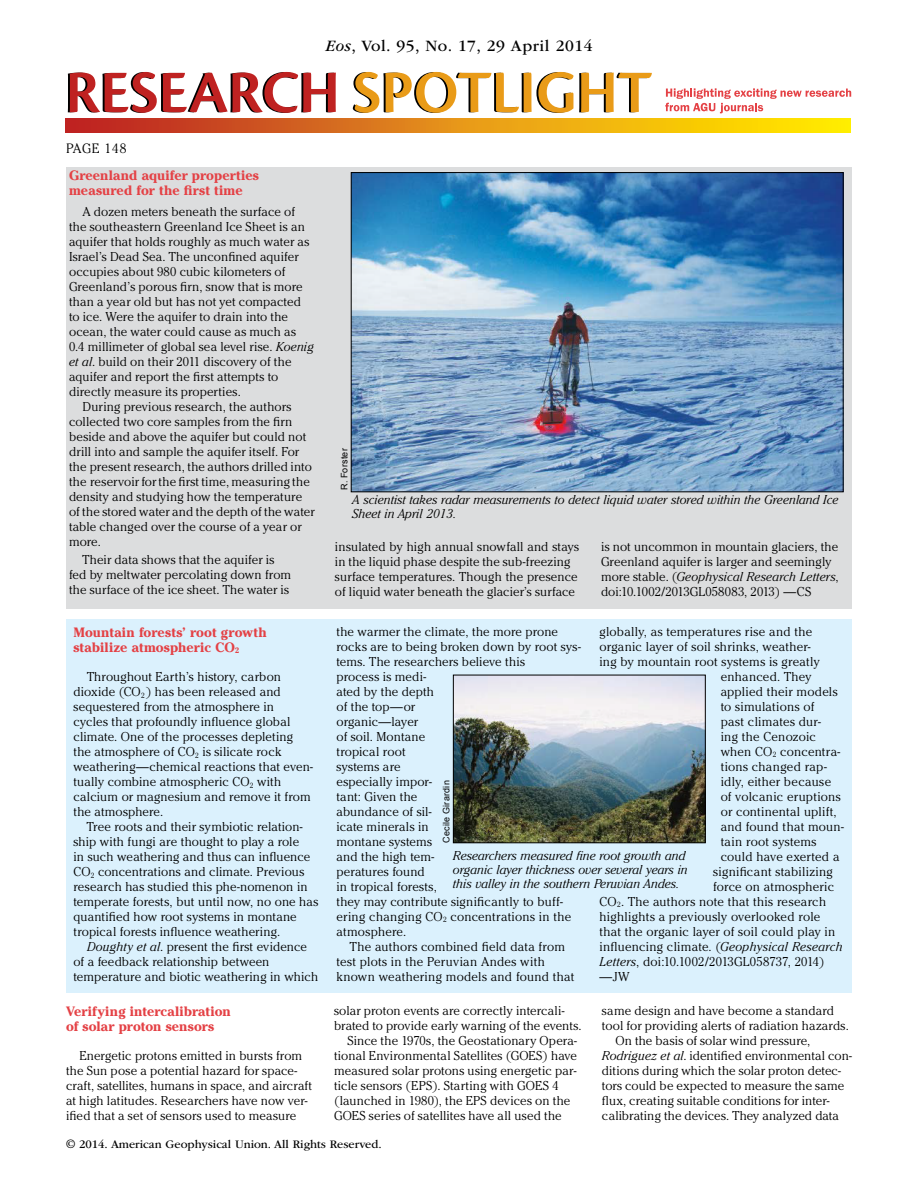
<style>
.page{position:relative;width:918px;height:1188px;background:#fff}
.page>*{position:absolute;margin:0;border:0;box-sizing:border-box;transform-origin:0 0}
.t1{font:16.5px "ITC Garamond Std";letter-spacing:.03em;color:#000}
.t2{font:700 13.5px/15px "Cheltenham Std";letter-spacing:.01em;color:#e44145}
.t3{font:300 13.5px "Cheltenham Std";letter-spacing:.065em;color:#000}
.t4{font:300 12.75px/15px "Cheltenham Std";letter-spacing:.01em;color:#000}
.t5{font:italic 300 12.75px/14.2px "Cheltenham Std";color:#000}
.t6{font:300 12.75px "Cheltenham Std";letter-spacing:.03em;color:#000}
.t7{font:12px "ITC Garamond Std";color:#000}
.t8{font:9px "Arial";letter-spacing:.025em;color:#000}
.s1{font-style:italic}
</style>
<div class="page">
<svg style="left:68px;top:72px;width:268px;height:41px"></svg>
<svg style="left:353px;top:72px;width:299px;height:41px"></svg>
<svg style="left:66px;top:119px;width:784px;height:13px;background:#e28c14"></svg>
<svg style="left:665px;top:88px;width:186px;height:25px"></svg>
<div style="left:66px;top:167px;width:786px;height:442px;background:#dcddde"></div>
<img style="left:353px;top:174px;width:489px;height:316px">
<div style="left:351px;top:172px;width:493px;height:320px;border:1px solid #000"></div>
<div style="left:66px;top:620px;width:786px;height:373px;background:#dbf1fd"></div>
<img style="left:455px;top:677px;width:249px;height:164px">
<div style="left:453px;top:675px;width:253px;height:168px;border:1px solid #000"></div>
<p class="t1" style="left:325px;top:39px;width:269px"><span class="s1">Eos</span>, Vol. 95, No. 17, 29 April 2014</p>
<p class="t3" style="left:66px;top:143px;width:62px">PAGE 148</p>
<p class="t2" style="left:69px;top:169px;width:191px">Greenland aquifer properties measured for the first time</p>
<p class="t4" style="left:82px;top:205px;width:214px">A dozen meters beneath the surface of</p>
<p class="t4" style="left:69px;top:220px;width:237px">the southeastern Greenland Ice Sheet is an</p>
<p class="t4" style="left:69px;top:235px;width:242px">aquifer that holds roughly as much water as</p>
<p class="t4" style="left:69px;top:250px;width:231px">Israel’s Dead Sea. The unconfined aquifer</p>
<p class="t4" style="left:69px;top:265px;width:218px">occupies about 980 cubic kilometers of</p>
<p class="t4" style="left:69px;top:280px;width:235px">Greenland’s porous firn, snow that is more</p>
<p class="t4" style="left:69px;top:295px;width:234px">than a year old but has not yet compacted</p>
<p class="t4" style="left:69px;top:310px;width:221px">to ice. Were the aquifer to drain into the</p>
<p class="t4" style="left:69px;top:325px;width:229px">ocean, the water could cause as much as</p>
<p class="t4" style="left:69px;top:340px;width:247px">0.4 millimeter of global sea level rise. <span class="s1">Koenig</span></p>
<p class="t4" style="left:69px;top:355px;width:224px"><span class="s1">et al</span>. build on their 2011 discovery of the</p>
<p class="t4" style="left:69px;top:370px;width:211px">aquifer and report the first attempts to</p>
<p class="t4" style="left:69px;top:385px;width:173px">directly measure its properties.</p>
<p class="t4" style="left:83px;top:400px;width:210px">During previous research, the authors</p>
<p class="t4" style="left:69px;top:415px;width:225px">collected two core samples from the firn</p>
<p class="t4" style="left:69px;top:430px;width:239px">beside and above the aquifer but could not</p>
<p class="t4" style="left:69px;top:445px;width:232px">drill into and sample the aquifer itself. For</p>
<p class="t4" style="left:69px;top:460px;width:244px">the present research, the authors drilled into</p>
<p class="t4" style="left:69px;top:475px;width:242px">the reservoir for the first time, measuring the</p>
<p class="t4" style="left:69px;top:490px;width:235px">density and studying how the temperature</p>
<p class="t4" style="left:69px;top:505px;width:247px">of the stored water and the depth of the water</p>
<p class="t4" style="left:69px;top:520px;width:234px">table changed over the course of a year or</p>
<p class="t4" style="left:69px;top:535px;width:33px">more.</p>
<p class="t4" style="left:69px;top:553px;width:224px;text-align:center">Their data shows that the aquifer is<br>fed by meltwater percolating down from the surface of the ice sheet. The water is</p>
<p class="t8" style="left:339px;top:490px;width:43px;rotate:-90deg">R. Forster</p>
<p class="t5" style="left:352px;top:493px;width:488px">A scientist takes radar measurements to detect liquid water stored within the Greenland Ice<br>Sheet in April 2013.</p>
<p class="t4" style="left:335px;top:540px;width:246px">insulated by high annual snowfall and stays in the liquid phase despite the sub- freezing surface temperatures. Though the presence of liquid water beneath the glacier’s surface</p>
<p class="t4" style="left:601px;top:540px;width:239px">is not uncommon in mountain glaciers, the Greenland aquifer is larger and seemingly more stable. (<span class="s1">Geophysical Research Letters</span>, doi:10.1002/ 2013GL058083, 2013) —CS</p>
<p class="t2" style="left:74px;top:626px;width:195px">Mountain forests’ root growth stabilize atmospheric CO<sub>2</sub></p>
<p class="t4" style="left:73px;top:670px;width:241px;text-indent:14px">Throughout Earth’s history, carbon dioxide (CO<sub>2</sub> ) has been released and sequestered from the atmosphere in<br>cycles that profoundly influence global climate. One of the processes depleting the atmosphere of CO<sub>2</sub> is silicate rock weathering—chemical reactions that even&shy;tually combine atmospheric CO<sub>2</sub> with calcium or magnesium and remove it from the atmosphere.</p>
<p class="t4" style="left:73px;top:820px;width:246px;text-indent:14px">Tree roots and their symbiotic relation&shy;ship with fungi are thought to play a role<br>in such weathering and thus can influence CO<sub>2</sub> concentrations and climate. Previous research has studied this phe-nomenon in temperate forests, but until now, no one has quantified how root systems in montane tropical forests influence weathering.</p>
<p class="t4" style="left:74px;top:940px;width:246px;text-indent:13px"><span class="s1">Doughty et al</span>. present the first evidence of a feedback relationship between temperature and biotic weathering in which</p>
<p class="t2" style="left:66px;top:1005px;width:166px">Verifying intercalibration of solar proton sensors</p>
<p class="t4" style="left:66px;top:1049px;width:248px;text-indent:13px">Energetic protons emitted in bursts from the Sun pose a potential hazard for space&shy;craft, satellites, humans in space, and aircraft at high latitudes. Researchers have now ver&shy;ified that a set of sensors used to measure</p>
<p class="t4" style="left:599px;top:625px;width:214px">globally, as temperatures rise and the</p>
<p class="t4" style="left:599px;top:640px;width:213px">organic layer of soil shrinks, weather-</p>
<p class="t4" style="left:599px;top:655px;width:222px">ing by mountain root systems is greatly</p>
<p class="t4" style="left:721px;top:670px;width:92px">enhanced. They</p>
<p class="t4" style="left:721px;top:685px;width:119px">applied their models</p>
<p class="t4" style="left:721px;top:700px;width:95px">to simulations of</p>
<p class="t4" style="left:721px;top:715px;width:102px">past climates dur-</p>
<p class="t4" style="left:721px;top:730px;width:97px">ing the Cenozoic</p>
<p class="t4" style="left:721px;top:745px;width:121px">when CO<sub>2</sub> concentra-</p>
<p class="t4" style="left:721px;top:760px;width:108px">tions changed rap-</p>
<p class="t4" style="left:721px;top:775px;width:112px">idly, either because</p>
<p class="t4" style="left:721px;top:790px;width:122px">of volcanic eruptions</p>
<p class="t4" style="left:721px;top:805px;width:118px">or continental uplift,</p>
<p class="t4" style="left:721px;top:820px;width:125px">and found that moun-</p>
<p class="t6" style="left:721px;top:837px;width:97px">tain root systems</p>
<p class="t4" style="left:721px;top:850px;width:120px">could have exerted a</p>
<p class="t4" style="left:713px;top:865px;width:121px">significant stabilizing</p>
<p class="t4" style="left:713px;top:880px;width:123px">force on atmospheric</p>
<p class="t4" style="left:600px;top:895px;width:228px">CO<sub>2</sub>. The authors note that this research</p>
<p class="t4" style="left:600px;top:910px;width:222px">highlights a previously overlooked role</p>
<p class="t4" style="left:600px;top:925px;width:237px">that the organic layer of soil could play in</p>
<p class="t4" style="left:600px;top:940px;width:245px">influencing climate. (<span class="s1">Geophysical Research</span></p>
<p class="t4" style="left:600px;top:955px;width:227px"><span class="s1">Letters</span>, doi:10.1002/ 2013GL058737, 2014)</p>
<p class="t4" style="left:600px;top:970px;width:31px">—JW</p>
<p class="t4" style="left:336px;top:625px;width:246px">the warmer the climate, the more prone rocks are to being broken down by root sys&shy;tems. The researchers believe this<br>process is medi-<br>ated by the depth<br>of the top—or<br>organic—layer<br>of soil. Montane<br>tropical root<br>systems are<br>especially impor-<br>tant: Given the<br>abundance of sil-<br>icate minerals in<br>montane systems<br>and the high tem-<br>peratures found<br>in tropical forests,<br>they may contribute significantly to buff&shy;ering changing CO<sub>2</sub> concentrations in the atmosphere.</p>
<p class="t4" style="left:336px;top:940px;width:239px;text-indent:13px">The authors combined field data from test plots in the Peruvian Andes with known weathering models and found that</p>
<p class="t8" style="left:441px;top:843px;width:64px;rotate:-90deg">Cecile Girardin</p>
<p class="t5" style="left:453px;top:849px;width:236px">Researchers measured fine root growth and organic layer thickness over several years in this valley in the southern Peruvian Andes.</p>
<p class="t4" style="left:334px;top:1004px;width:232px">solar proton events are correctly intercali-</p>
<p class="t4" style="left:334px;top:1019px;width:249px">brated to provide early warning of the events.</p>
<p class="t4" style="left:347px;top:1034px;width:231px">Since the 1970s, the Geostationary Opera-</p>
<p class="t4" style="left:334px;top:1049px;width:245px">tional Environmental Satellites (GOES) have</p>
<p class="t4" style="left:334px;top:1064px;width:244px">measured solar protons using energetic par-</p>
<p class="t4" style="left:334px;top:1079px;width:226px">ticle sensors (EPS). Starting with GOES 4</p>
<p class="t4" style="left:334px;top:1094px;width:238px">(launched in 1980), the EPS devices on the</p>
<p class="t4" style="left:334px;top:1109px;width:229px">GOES series of satellites have all used the</p>
<p class="t4" style="left:602px;top:1004px;width:234px">same design and have become a standard</p>
<p class="t4" style="left:602px;top:1019px;width:248px">tool for providing alerts of radiation hazards.</p>
<p class="t4" style="left:615px;top:1034px;width:196px">On the basis of solar wind pressure,</p>
<p class="t4" style="left:602px;top:1049px;width:251px"><span class="s1">Rodriguez et al</span>. identified environmental con-</p>
<p class="t4" style="left:602px;top:1064px;width:241px">ditions during which the solar proton detec-</p>
<p class="t4" style="left:602px;top:1079px;width:244px">tors could be expected to measure the same</p>
<p class="t4" style="left:602px;top:1094px;width:229px">flux, creating suitable conditions for inter-</p>
<p class="t4" style="left:602px;top:1109px;width:239px">calibrating the devices. They analyzed data</p>
<p class="t7" style="left:66px;top:1140px;width:317px">© 2014. American Geophysical Union. All Rights Reserved.</p>
</div>
